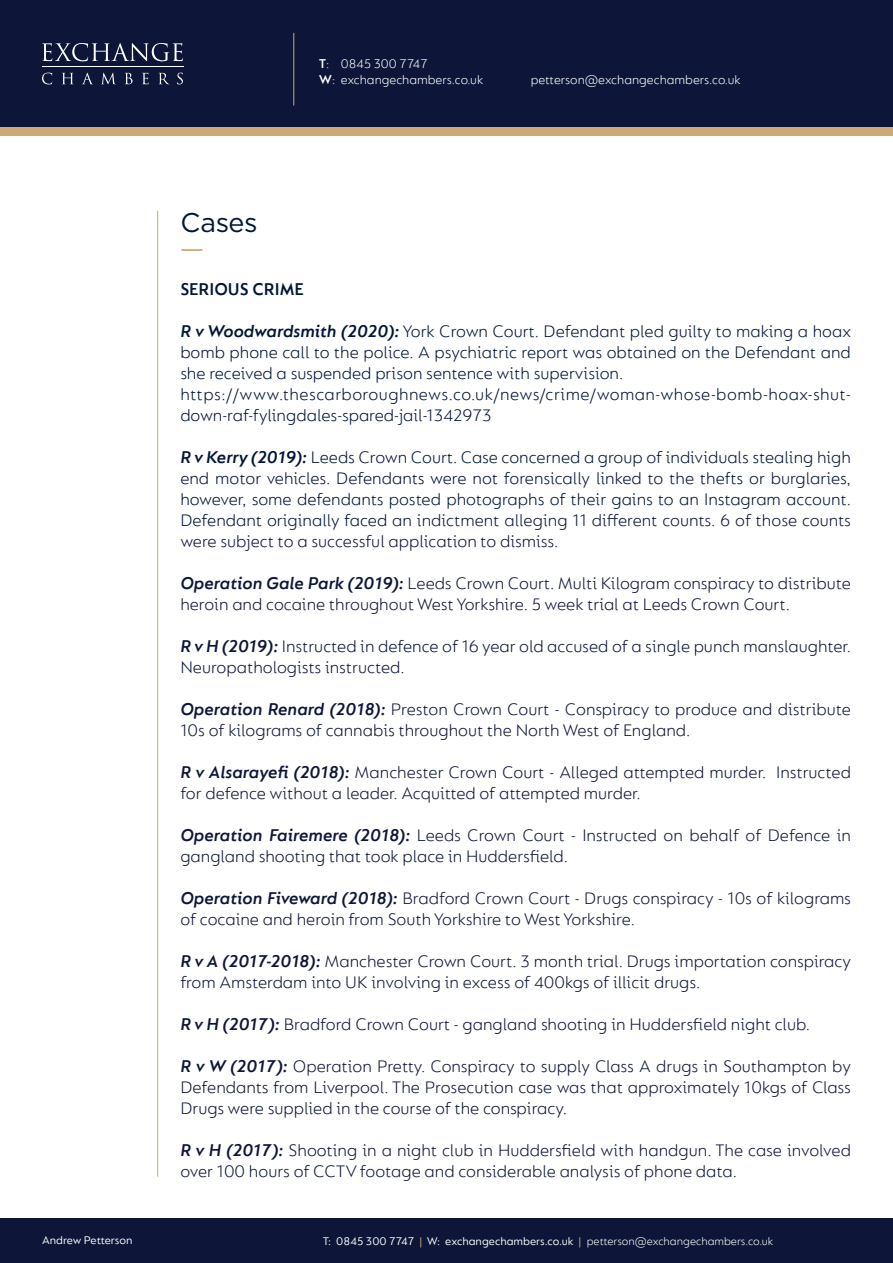
<style>
.page{position:relative;width:893px;height:1263px;background:#fff}
.page>*{position:absolute;margin:0;border:0;box-sizing:border-box;transform-origin:0 0}
.t1{font:27px "Gotham";letter-spacing:-.015em;color:#001537}
.t2{font:300 18px/21px "FS Lucas";color:#0d1638}
.t3{font:300 18px/21px "FS Lucas";color:#001537;text-align:justify}
.t4{font:600 18px "FS Lucas";color:#001537}
.t5{font:300 13.5px/16.2px "FS Lucas";color:#fff}
.t6{font:12px "FS Lucas";color:#fff}
.s1{font-weight:600}
.s2{font-weight:600;font-style:italic}
.s3{color:#0d1638}
.s4{color:#cbaa76}
.s5{font-weight:300}
</style>
<div class="page">
<div style="left:0;top:64px;width:893px;height:72px;background:#cbaa76"></div>
<div style="left:0;top:0;width:893px;height:127px;background:#0d1638"></div>
<div style="left:0;top:1219px;width:893px;height:44px;background:#0d1638"></div>
<hr style="left:42px;top:67px;width:142px;height:1px;background:#fff">
<svg style="left:42px;top:43px;width:141px;height:18px"></svg>
<svg style="left:42px;top:73px;width:10px;height:11px"></svg>
<svg style="left:62px;top:73px;width:11px;height:11px"></svg>
<svg style="left:82px;top:73px;width:11px;height:11px"></svg>
<svg style="left:102px;top:73px;width:13px;height:11px"></svg>
<svg style="left:125px;top:73px;width:8px;height:11px"></svg>
<svg style="left:142px;top:73px;width:7px;height:11px"></svg>
<svg style="left:159px;top:73px;width:10px;height:11px"></svg>
<svg style="left:177px;top:73px;width:6px;height:11px"></svg>
<hr style="left:293px;top:33px;width:1px;height:73px;background:#cbaa76">
<hr style="left:157px;top:211px;width:1px;height:966px;background:#cbaa76">
<hr style="left:181px;top:249px;width:21px;height:2px;background:#cbaa76">
<p class="t5" style="left:319px;top:55px;width:166px"><span class="s1">T</span>: 0845 300 7747<br><span class="s1">W</span>: exchangechambers.co.uk</p>
<p class="t5" style="left:531px;top:71px;width:211px">petterson@exchangechambers.co.uk</p>
<p class="t6" style="left:42px;top:1233px;width:92px">Andrew Petterson</p>
<p class="t1" style="left:180px;top:205px;width:79px">Cases</p>
<p class="t4" style="left:180px;top:278px;width:125px">SERIOUS CRIME</p>
<p class="t3" style="left:180px;top:320px;width:672px"><span class="s2">R v Woodwardsmith (2020):</span> York Crown Court. Defendant pled guilty to making a hoax bomb phone call to the police. A psychiatric report was obtained on the Defendant and she received a suspended prison sentence with supervision.</p>
<p class="t3" style="left:180px;top:383px;width:672px">https://www.thescarboroughnews.co.uk/news/crime/woman-whose-bomb-hoax-shut&shy;down-raf-fylingdales-spared-jail-1342973</p>
<p class="t3" style="left:180px;top:446px;width:672px"><span class="s2">R v Kerry (2019):</span> Leeds Crown Court. Case concerned a group of individuals stealing high end motor vehicles. Defendants were not forensically linked to the thefts or burglaries, however, some defendants posted photographs of their gains to an Instagram account.<br>Defendant originally faced <span class="s3">an indictment alleging 11 different counts. 6 of those counts were subject to a successful application to dismiss.</span></p>
<p class="t2" style="left:180px;top:572px;width:672px"><span class="s2">Operation Gale Park (2019):</span> Leeds Crown Court. Multi Kilogram conspiracy to distribute heroin and cocaine throughout West Yorkshire. 5 week trial at Leeds Crown Court.</p>
<p class="t2" style="left:180px;top:635px;width:672px"><span class="s2">R v H (2019):</span> Instructed in defence of 16 year old accused of a single punch manslaughter.<br>Neuropathologists instructed.</p>
<p class="t2" style="left:180px;top:698px;width:672px"><span class="s2">Operation Renard (2018):</span> Preston Crown Court - Conspiracy to produce and distribute<br>10s of kilograms of cannabis throughout the North West of England.</p>
<p class="t2" style="left:180px;top:761px;width:672px"><span class="s2">R v Alsarayefi (2018):</span> Manchester Crown Court - Alleged attempted murder. Instructed for defence without a leader. Acquitted of attempted murder.</p>
<p class="t2" style="left:180px;top:824px;width:672px"><span class="s2">Operation Fairemere (2018):</span> Leeds Crown Court - Instructed on behalf of Defence in gangland shooting that took place in Huddersfield.</p>
<p class="t2" style="left:180px;top:887px;width:672px"><span class="s2">Operation Fiveward (2018):</span> Bradford Crown Court - Drugs conspiracy - 10s of kilograms of cocaine and heroin from South Yorkshire to West Yorkshire.</p>
<p class="t2" style="left:180px;top:950px;width:672px"><span class="s2">R v A (2017-2018):</span> Manchester Crown Court. 3 month trial. Drugs importation conspiracy from Amsterdam into UK involving in excess of 400kgs of illicit drugs.</p>
<p class="t2" style="left:180px;top:1013px;width:631px"><span class="s2">R v H (2017):</span> Bradford Crown Court - gangland shooting in Huddersfield night club.</p>
<p class="t2" style="left:180px;top:1055px;width:672px;text-align:justify"><span class="s2">R v W (2017):</span> Operation Pretty. Conspiracy to supply Class A drugs in Southampton by Defendants from Liverpool. The Prosecution case was that approximately 10kgs of Class Drugs were supplied in the course of the conspiracy.</p>
<p class="t2" style="left:180px;top:1139px;width:672px"><span class="s2">R v H (2017):</span> Shooting in a night club in Huddersfield with handgun. The case involved over 100 hours of CCTV footage and considerable analysis of phone data.</p>
<p class="t6" style="left:323px;top:1235px;width:452px">T: 0845 300 7747 <span class="s4">|</span> W: exchangechambers.co.uk <span class="s4">|</span> <span class="s5">petterson@exchangechambers.co.uk</span></p>
</div>
